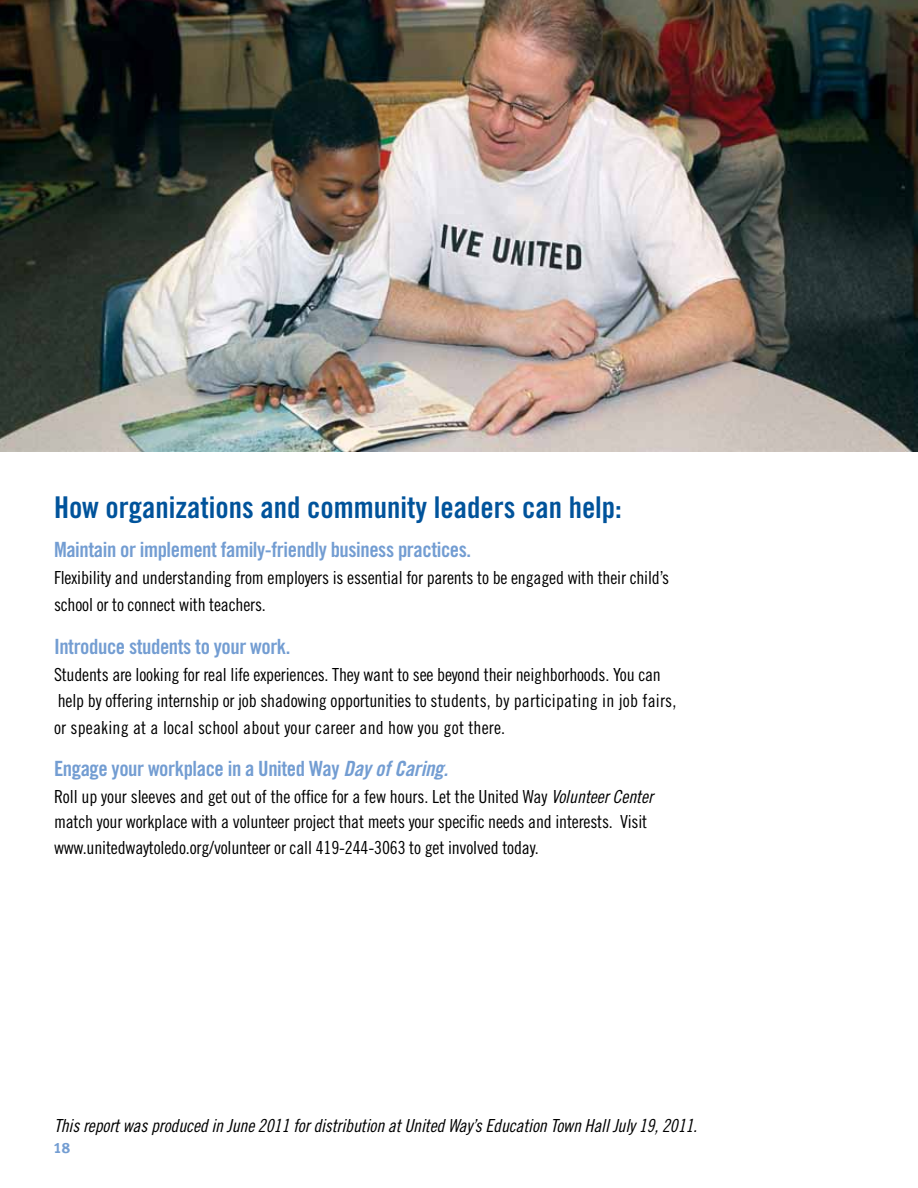
<style>
.page{position:relative;width:918px;height:1188px;background:#fff}
.page>*{position:absolute;margin:0;border:0;box-sizing:border-box;transform-origin:0 0}
.t1{font:30px "Trade Gothic Bold Cond Twenty";color:#00539b}
.t2{font:21px "Trade Gothic Bold Cond Twenty";letter-spacing:-.02em;color:#739dd2}
.t3{font:18px/26.2px "Trade Gothic Cond Eighteen";letter-spacing:-.01em;color:#000}
.t4{font:18px "Trade Gothic Cond Eighteen Obl";letter-spacing:-.01em;color:#000}
.t5{font:15px "Meta Bold LF";color:#739dd2}
.s1{font-family:"Trade Gothic Bold Cond Twenty Obl"}
.s2{font-family:"Trade Gothic Cond Eighteen Obl"}
</style>
<div class="page">
<img style="left:0;top:0;width:918px;height:451px">
<h1 class="t1" style="left:54px;top:489px;width:569px">How organizations and community leaders can help:</h1>
<p class="t2" style="left:54px;top:537px;width:419px">Maintain or implement family-friendly business practices.</p>
<p class="t3" style="left:54px;top:564px;width:617px;line-height:27px">Flexibility and understanding from employers is essential for parents to be engaged with their child’s school or to connect with teachers.</p>
<p class="t2" style="left:54px;top:634px;width:238px">Introduce students to your work.</p>
<p class="t3" style="left:54px;top:662px;width:624px">Students are looking for real life experiences. They want to see beyond their neighborhoods. You can help by offering internship or job shadowing opportunities to students, by participating in job fairs, or speaking at a local school about your career and how you got there.</p>
<p class="t2" style="left:54px;top:756px;width:396px">Engage your workplace in a United Way <span class="s1">Day of Caring.</span></p>
<p class="t3" style="left:54px;top:784px;width:601px;line-height:25.5px">Roll up your sleeves and get out of the office for a few hours. Let the United Way <span class="s2">Volunteer Center </span>match your workplace with a volunteer project that meets your specific needs and interests. Visit www.unitedwaytoledo.org/volunteer or call 419-244-3063 to get involved today.</p>
<p class="t4" style="left:54px;top:1115px;width:645px">This report was produced in June 2011 for distribution at United Way’s Education Town Hall July 19, 2011.</p>
<p class="t5" style="left:53px;top:1139px;width:18px">18</p>
</div>
